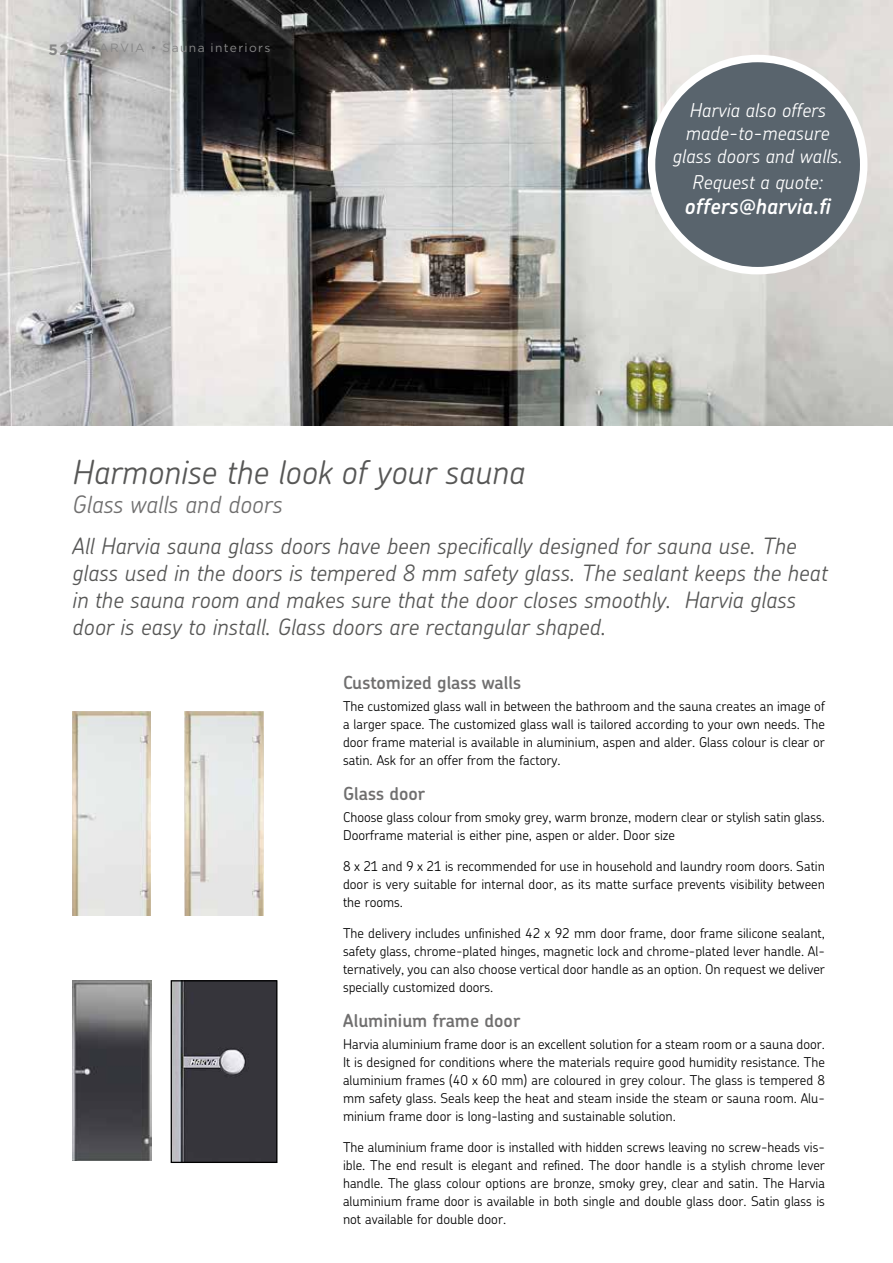
<style>
.page{position:relative;width:893px;height:1263px;background:#fff}
.page>*{position:absolute;margin:0;border:0;box-sizing:border-box;transform-origin:0 0}
.t1{font:italic 300 33px "Chevin Pro";color:#575756}
.t2{font:italic 300 24px "Chevin Pro";color:#706f6f}
.t3{font:italic 300 22.5px/27px "Chevin Pro";color:#575756}
.t4{font:italic 600 21.45px "Chevin Pro";color:#fff}
.t5{font:italic 300 19.05px/23px "Chevin Pro";color:#fff;text-align:center}
.t6{font:600 18px "Chevin Pro";color:#706f6f}
.t7{font:700 15px "Gotham";color:#878787}
.t8{font:300 13.5px/18px "Chevin Pro";color:#000;text-align:justify}
.t9{font:12px "Gotham";letter-spacing:.115em;color:#878787}
</style>
<div class="page">
<img style="left:72px;top:711px;width:79px;height:204px">
<img style="left:185px;top:711px;width:78px;height:204px">
<img style="left:72px;top:980px;width:80px;height:181px">
<img style="left:173px;top:982px;width:102px;height:179px">
<div style="left:171px;top:980px;width:106px;height:183px;border:1px solid #000"></div>
<img style="left:0;top:0;width:893px;height:425px">
<div style="left:651px;top:58px;width:213px;height:213px;background:#59646d;border-radius:50%"></div>
<div style="left:648px;top:55px;width:219px;height:219px;border:8px solid #fff;border-radius:50%"></div>
<p class="t7" style="left:49px;top:39px;width:22px">52</p>
<p class="t9" style="left:89px;top:40px;width:183px">HARVIA • Sauna interiors</p>
<h1 class="t1" style="left:72px;top:450px;width:454px">Harmonise the look of your sauna</h1>
<h2 class="t2" style="left:72px;top:488px;width:212px">Glass walls and doors</h2>
<h3 class="t5" style="left:673px;top:98px;width:171px">Harvia also offers made-to-measure glass doors and walls.</h3>
<h3 class="t5" style="left:692px;top:170px;width:133px">Request a quote:</h3>
<h3 class="t4" style="left:684px;top:192px;width:149px">offers@harvia.fi</h3>
<p class="t3" style="left:72px;top:532px;width:757px">All Harvia sauna glass doors have been specifically designed for sauna use. The glass used in the doors is tempered 8 mm safety glass. The sealant keeps the heat in the sauna room and makes sure that the door closes smoothly. Harvia glass door is easy to install. Glass doors are rectangular shaped.</p>
<h3 class="t6" style="left:343px;top:670px;width:180px">Customized glass walls</h3>
<p class="t8" style="left:343px;top:697px;width:483px">The customized glass wall in between the bathroom and the sauna creates an image of a larger space. The customized glass wall is tailored according to your own needs. The door frame material is available in aluminium, aspen and alder. Glass colour is clear or satin. Ask for an offer from the factory.</p>
<h3 class="t6" style="left:343px;top:781px;width:84px">Glass door</h3>
<p class="t8" style="left:343px;top:808px;width:483px">Choose glass colour from smoky grey, warm bronze, modern clear or stylish satin glass.<br>Doorframe material is either pine, aspen or alder. Door size</p>
<p class="t8" style="left:343px;top:857px;width:483px">8 x 21 and 9 x 21 is recommended for use in household and laundry room doors. Satin door is very suitable for internal door, as its matte surface prevents visibility between the rooms.</p>
<p class="t8" style="left:343px;top:923px;width:483px">The delivery includes unfinished 42 x 92 mm door frame, door frame silicone sealant, safety glass, chrome-plated hinges, magnetic lock and chrome-plated lever handle. Al&shy;ternatively, you can also choose vertical door handle as an option. On request we deliver specially customized doors.</p>
<h3 class="t6" style="left:343px;top:1008px;width:179px">Aluminium frame door</h3>
<p class="t8" style="left:343px;top:1035px;width:483px">Harvia aluminium frame door is an excellent solution for a steam room or a sauna door.<br>It is designed for conditions where the materials require good humidity resistance. The aluminium frames (40 x 60 mm) are coloured in grey colour. The glass is tempered 8 mm safety glass. Seals keep the heat and steam inside the steam or sauna room. Alu&shy;minium frame door is long-lasting and sustainable solution.</p>
<p class="t8" style="left:343px;top:1137px;width:483px">The aluminium frame door is installed with hidden screws leaving no screw-heads vis&shy;ible. The end result is elegant and refined. The door handle is a stylish chrome lever handle. The glass colour options are bronze, smoky grey, clear and satin. The Harvia aluminium frame door is available in both single and double glass door. Satin glass is not available for double door.</p>
</div>
